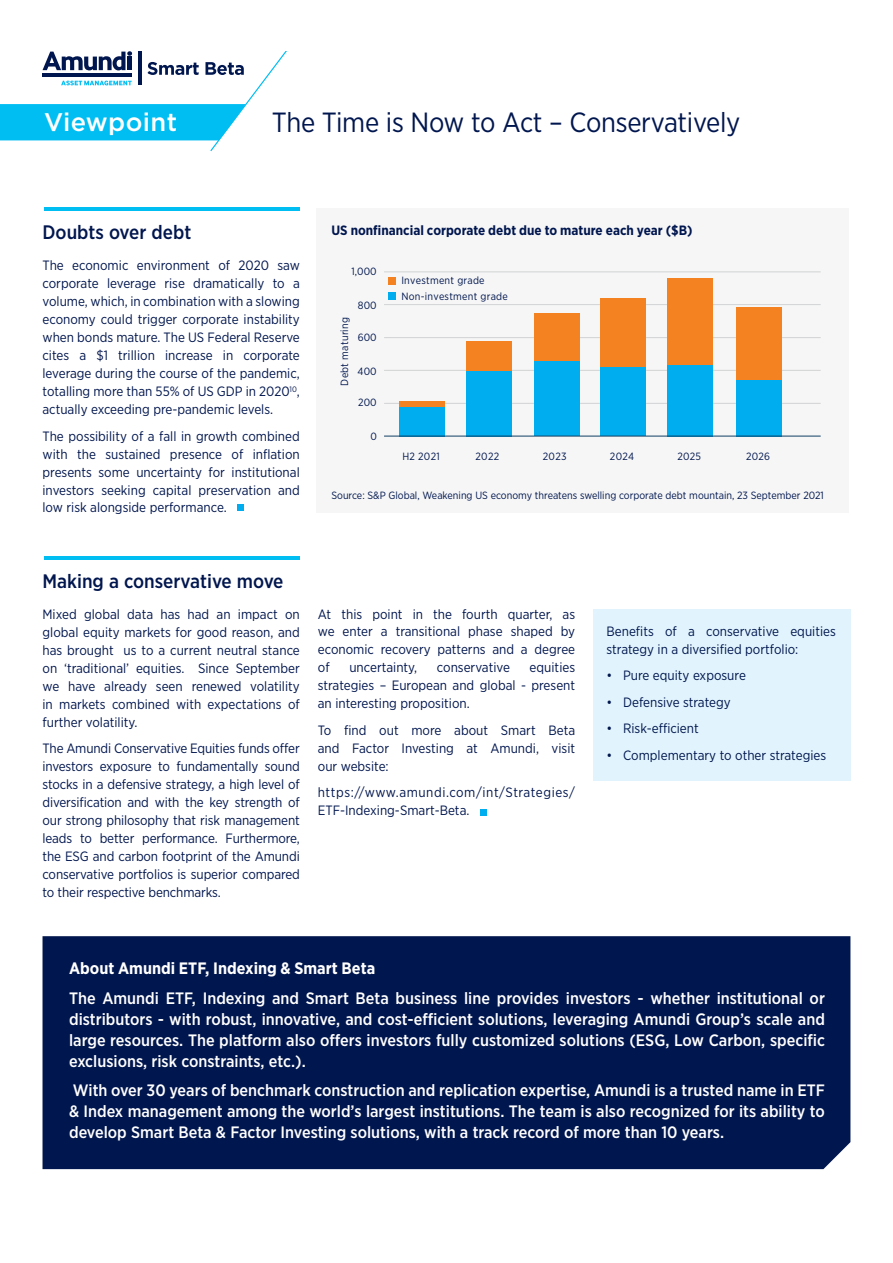
<style>
.page{position:relative;width:893px;height:1263px;background:#fff}
.page>*{position:absolute;margin:0;border:0;box-sizing:border-box;transform-origin:0 0}
.t1{font:27.75px "Gotham Narrow";letter-spacing:-.01em;color:#00164e}
.t2{font:500 25.5px "Gotham";letter-spacing:.015em;color:#fff}
.t3{font:500 19.5px "Gotham Narrow";color:#00164e}
.t4{font:500 16.5px/21px "Gotham Narrow";color:#fff;text-align:justify}
.t5{font:700 16.5px "Gotham Narrow";color:#fff}
.t6{font:13.5px/18px "Gotham Narrow";color:#00164e;text-align:justify}
.t7{font:13.5px/18px "Gotham Narrow";letter-spacing:.03em;color:#00164e}
.t8{font:700 13.5px "Gotham Narrow";color:#00164e}
.t9{font:10.5px "Gotham Narrow";color:#00164e}
.t10{font:10.5px/15.6px "Gotham Narrow";letter-spacing:.025em;color:#00164e}
</style>
<div class="page">
<div style="left:237px;top:505px;width:7px;height:6px;background:#00aeef"></div>
<svg style="left:480px;top:809px;width:6px;height:6px"></svg>
<div style="left:317px;top:208px;width:532px;height:304px;background:#f6f6f6"></div>
<hr style="left:384px;top:370px;width:437px;height:1px;background:#d1d3d4">
<hr style="left:384px;top:304px;width:437px;height:1px;background:#d1d3d4">
<hr style="left:384px;top:403px;width:437px;height:1px;background:#d1d3d4">
<hr style="left:384px;top:337px;width:437px;height:1px;background:#d1d3d4">
<hr style="left:384px;top:272px;width:437px;height:1px;background:#d1d3d4">
<div style="left:388px;top:292px;width:8px;height:8px;background:#00aeef"></div>
<div style="left:388px;top:277px;width:8px;height:8px;background:#f58220"></div>
<div style="left:399px;top:407px;width:46px;height:29px;background:#00aeef"></div>
<div style="left:399px;top:402px;width:46px;height:5px;background:#f58220"></div>
<div style="left:466px;top:371px;width:46px;height:65px;background:#00aeef"></div>
<div style="left:466px;top:342px;width:46px;height:29px;background:#f58220"></div>
<div style="left:534px;top:360px;width:46px;height:76px;background:#00aeef"></div>
<div style="left:534px;top:313px;width:46px;height:47px;background:#f58220"></div>
<div style="left:600px;top:366px;width:46px;height:70px;background:#00aeef"></div>
<div style="left:600px;top:298px;width:46px;height:68px;background:#f58220"></div>
<div style="left:667px;top:365px;width:46px;height:71px;background:#00aeef"></div>
<div style="left:667px;top:279px;width:46px;height:86px;background:#f58220"></div>
<div style="left:736px;top:380px;width:46px;height:56px;background:#00aeef"></div>
<div style="left:736px;top:307px;width:46px;height:73px;background:#f58220"></div>
<hr style="left:384px;top:436px;width:437px;height:1px;background:#103e64">
<hr style="left:44px;top:208px;width:256px;height:3px;background:#00bdf2">
<hr style="left:44px;top:556px;width:256px;height:4px;background:#00bdf2">
<div style="left:593px;top:609px;width:257px;height:171px;background:#e1f4fd"></div>
<div style="left:43px;top:936px;width:807px;height:233px;background:#00164e"></div>
<svg style="left:0;top:51px;width:287px;height:101px"></svg>
<h2 class="t2" style="left:44px;top:105px;width:135px">Viewpoint</h2>
<h1 class="t1" style="left:272px;top:105px;width:470px">The Time is Now to Act – Conservatively</h1>
<h3 class="t3" style="left:43px;top:220px;width:150px">Doubts over debt</h3>
<p class="t6" style="left:43px;top:256px;width:259px">The economic environment of 2020 saw corporate leverage rise dramatically to a volume, which, in combination with a slowing economy could trigger corporate instability when bonds mature. The US Federal Reserve cites a $1 trillion increase in corporate leverage during the course of the pandemic, totalling more than 55% of US GDP in 2020<sup>10</sup>, actually exceeding pre-pandemic levels.</p>
<p class="t6" style="left:43px;top:426px;width:259px">The possibility of a fall in growth combined with the sustained presence of inflation presents some uncertainty for institutional investors seeking capital preservation and low risk alongside performance.</p>
<p class="t8" style="left:331px;top:222px;width:363px">US nonfinancial corporate debt due to mature each year ($B)</p>
<p class="t9" style="left:352px;top:265px;width:27px">1,000</p>
<p class="t10" style="left:336px;top:386px;width:70px;rotate:-90deg">Debt maturing</p>
<p class="t9" style="left:358px;top:299px;width:20px">800</p>
<p class="t9" style="left:358px;top:330px;width:20px">600</p>
<p class="t9" style="left:358px;top:364px;width:20px">400</p>
<p class="t9" style="left:358px;top:396px;width:20px">200</p>
<p class="t9" style="left:371px;top:430px;width:8px">0</p>
<p class="t10" style="left:401px;top:273px;width:108px">Investment grade<br>Non-investment grade</p>
<p class="t9" style="left:402px;top:450px;width:39px">H2 2021</p>
<p class="t9" style="left:476px;top:450px;width:25px">2022</p>
<p class="t9" style="left:543px;top:450px;width:25px">2023</p>
<p class="t9" style="left:610px;top:450px;width:26px">2024</p>
<p class="t9" style="left:677px;top:450px;width:25px">2025</p>
<p class="t9" style="left:746px;top:450px;width:26px">2026</p>
<p class="t9" style="left:331px;top:489px;width:494px">Source: S&amp;P Global, Weakening US economy threatens swelling corporate debt mountain, 23 September 2021</p>
<h3 class="t3" style="left:43px;top:569px;width:242px">Making a conservative move</h3>
<p class="t6" style="left:43px;top:604px;width:259px">Mixed global data has had an impact on global equity markets for good reason, and has brought us to a current neutral stance on ‘traditional’ equities. Since September we have already seen renewed volatility in markets combined with expectations of further volatility.</p>
<p class="t6" style="left:43px;top:739px;width:259px">The Amundi Conservative Equities funds offer investors exposure to fundamentally sound stocks in a defensive strategy, a high level of diversification and with the key strength of our strong philosophy that risk management leads to better performance. Furthermore, the ESG and carbon footprint of the Amundi conservative portfolios is superior compared to their respective benchmarks.</p>
<p class="t6" style="left:318px;top:604px;width:259px">At this point in the fourth quarter, as we enter a transitional phase shaped by economic recovery patterns and a degree of</p>
<p class="t6" style="left:318px;top:658px;width:259px;text-indent:212px">equities strategies – European and global - present an interesting proposition.</p>
<p class="t6" style="left:318px;top:721px;width:259px">To find out more about Smart Beta and Factor Investing at Amundi, visit our website:</p>
<p class="t7" style="left:318px;top:783px;width:259px">https://www.amundi.com/int/Strategies/<br>ETF-Indexing-Smart-Beta.</p>
<p class="t6" style="left:349px;top:658px;width:69px">uncertainty,</p>
<p class="t6" style="left:437px;top:658px;width:74px">conservative</p>
<p class="t6" style="left:607px;top:621px;width:231px">Benefits of a conservative equities strategy in a diversified portfolio:</p>
<p class="t6" style="left:607px;top:666px;width:141px">• Pure equity exposure</p>
<p class="t6" style="left:607px;top:692px;width:126px">• Defensive strategy</p>
<p class="t6" style="left:607px;top:719px;width:94px">• Risk-efficient</p>
<p class="t6" style="left:607px;top:745px;width:221px">• Complementary to other strategies</p>
<p class="t5" style="left:69px;top:958px;width:308px">About Amundi ETF, Indexing &amp; Smart Beta</p>
<p class="t4" style="left:69px;top:987px;width:757px">The Amundi ETF, Indexing and Smart Beta business line provides investors - whether institutional or distributors - with robust, innovative, and cost-efficient solutions, leveraging Amundi Group’s scale and large resources. The platform also offers investors fully customized solutions (ESG, Low Carbon, specific exclusions, risk constraints, etc.).</p>
<p class="t4" style="left:69px;top:1080px;width:757px">With over 30 years of benchmark construction and replication expertise, Amundi is a trusted name in ETF &amp; Index management among the world’s largest institutions. The team is also recognized for its ability to develop Smart Beta &amp; Factor Investing solutions, with a track record of more than 10 years.</p>
</div>
